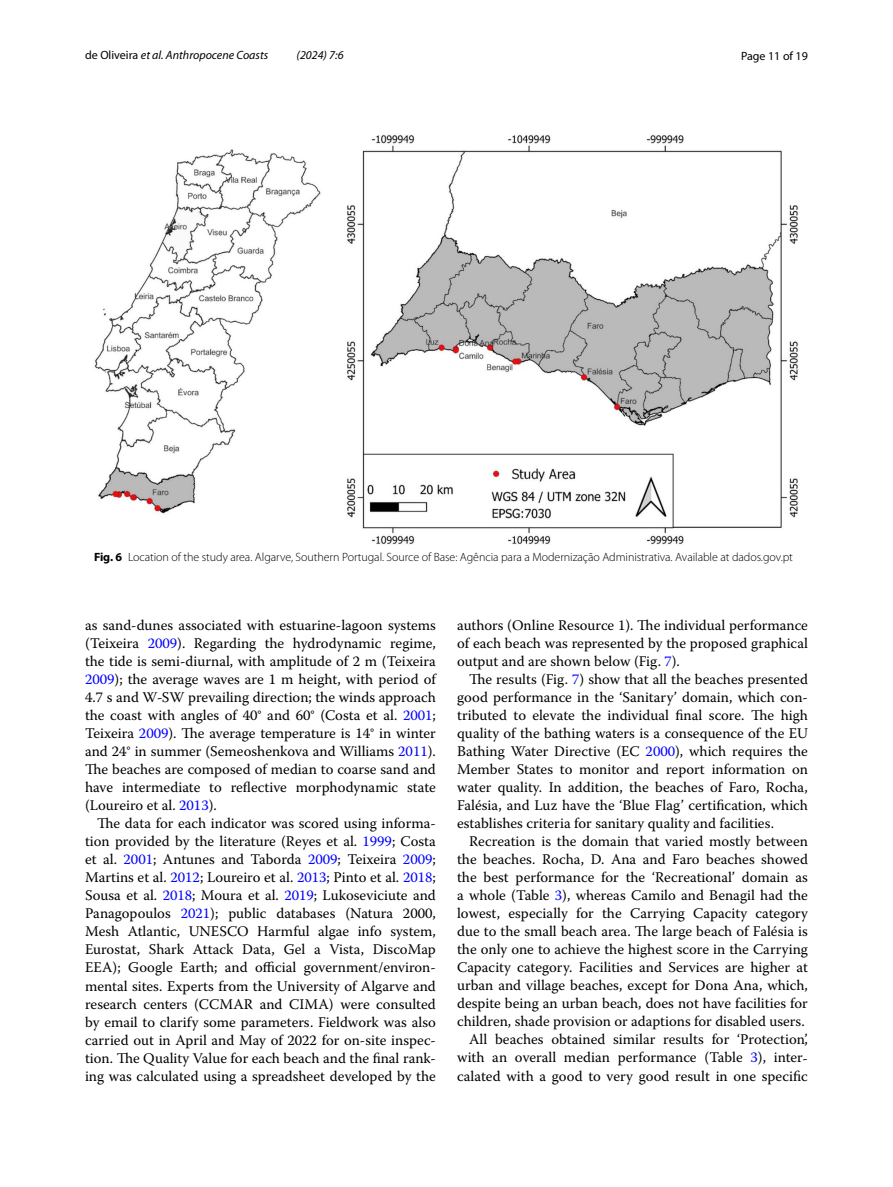
<style>
.page{position:relative;width:893px;height:1187px;background:#fff}
.page>*{position:absolute;margin:0;border:0;box-sizing:border-box;transform-origin:0 0}
.t1{font:14.7px/18px "Warnock Pro";color:#000;text-align:justify}
.t2{font:300 12px "Myriad Pro";letter-spacing:-.005em;color:#000}
.t3{font:italic 12px "Myriad Pro";color:#000}
.t4{font:12px "Myriad Pro";color:#000}
.s1{font-style:normal}
.s2{font-weight:700}
.s3{color:#00f}
</style>
<div class="page">
<img style="left:94px;top:135px;width:704px;height:410px">
<p class="t3" style="left:85px;top:48px;width:185px"><span class="s1">de Oliveira</span> et al. Anthropocene Coasts</p>
<p class="t3" style="left:297px;top:48px;width:48px">(2024) 7:6</p>
<p class="t4" style="left:741px;top:48px;width:68px">Page 11 of 19</p>
<p class="t2" style="left:94px;top:550px;width:700px"><span class="s2">Fig. 6</span> Location of the study area. Algarve, Southern Portugal. Source of Base: Agência para a Modernização Administrativa. Available at dados.gov.pt</p>
<p class="t1" style="left:85px;top:616px;width:352px">as sand-dunes associated with estuarine-lagoon systems (Teixeira <span class="s3">2009</span>). Regarding the hydrodynamic regime, the tide is semi-diurnal, with amplitude of 2 m (Teixeira <span class="s3">2009</span>); the average waves are 1 m height, with period of 4.7 s and W-SW prevailing direction; the winds approach the coast with angles of 40° and 60° (Costa et al. <span class="s3">2001</span>; Teixeira <span class="s3">2009</span>). The average temperature is 14° in winter and 24° in summer (Semeoshenkova and Williams <span class="s3">2011</span>).<br>The beaches are composed of median to coarse sand and have intermediate to reflective morphodynamic state (Loureiro et al. <span class="s3">2013</span>).</p>
<p class="t1" style="left:85px;top:814px;width:352px;text-indent:12px">The data for each indicator was scored using informa&shy;tion provided by the literature (Reyes et al. <span class="s3">1999</span>; Costa et al. <span class="s3">2001</span>; Antunes and Taborda <span class="s3">2009</span>; Teixeira <span class="s3">2009</span>; Martins et al. <span class="s3">2012</span>; Loureiro et al. <span class="s3">2013</span>; Pinto et al. <span class="s3">2018</span>; Sousa et al. <span class="s3">2018</span>; Moura et al. <span class="s3">2019</span>; Lukoseviciute and Panagopoulos <span class="s3">2021</span>); public databases (Natura 2000, Mesh Atlantic, UNESCO Harmful algae info system, Eurostat, Shark Attack Data, Gel a Vista, DiscoMap EEA); Google Earth; and official government/environ&shy;mental sites. Experts from the University of Algarve and research centers (CCMAR and CIMA) were consulted by email to clarify some parameters. Fieldwork was also carried out in April and May of 2022 for on-site inspec&shy;tion. The Quality Value for each beach and the final rank&shy;ing was calculated using a spreadsheet developed by the</p>
<p class="t1" style="left:457px;top:616px;width:352px">authors (Online Resource 1). The individual performance of each beach was represented by the proposed graphical output and are shown below (Fig. <span class="s3">7</span>).</p>
<p class="t1" style="left:457px;top:670px;width:352px;text-indent:12px">The results (Fig. <span class="s3">7</span>) show that all the beaches presented good performance in the ‘Sanitary’ domain, which con&shy;tributed to elevate the individual final score. The high quality of the bathing waters is a consequence of the EU Bathing Water Directive (EC <span class="s3">2000</span>), which requires the Member States to monitor and report information on water quality. In addition, the beaches of Faro, Rocha, Falésia, and Luz have the ‘Blue Flag’ certification, which establishes criteria for sanitary quality and facilities.</p>
<p class="t1" style="left:457px;top:832px;width:352px;text-align:right">Recreation is the domain that varied mostly between the beaches. Rocha, D. Ana and Faro beaches showed the best performance for the ‘Recreational’ domain as a whole (Table <span class="s3">3</span>), whereas Camilo and Benagil had the lowest, especially for the Carrying Capacity category due to the small beach area. The large beach of Falésia is the only one to achieve the highest score in the Carrying Capacity category. Facilities and Services are higher at urban and village beaches, except for Dona Ana, which, despite being an urban beach, does not have facilities for children, shade provision or adaptions for disabled users.<br>All beaches obtained similar results for ‘Protection’, with an overall median performance (Table <span class="s3">3</span>), inter&shy;calated with a good to very good result in one specific</p>
</div>
